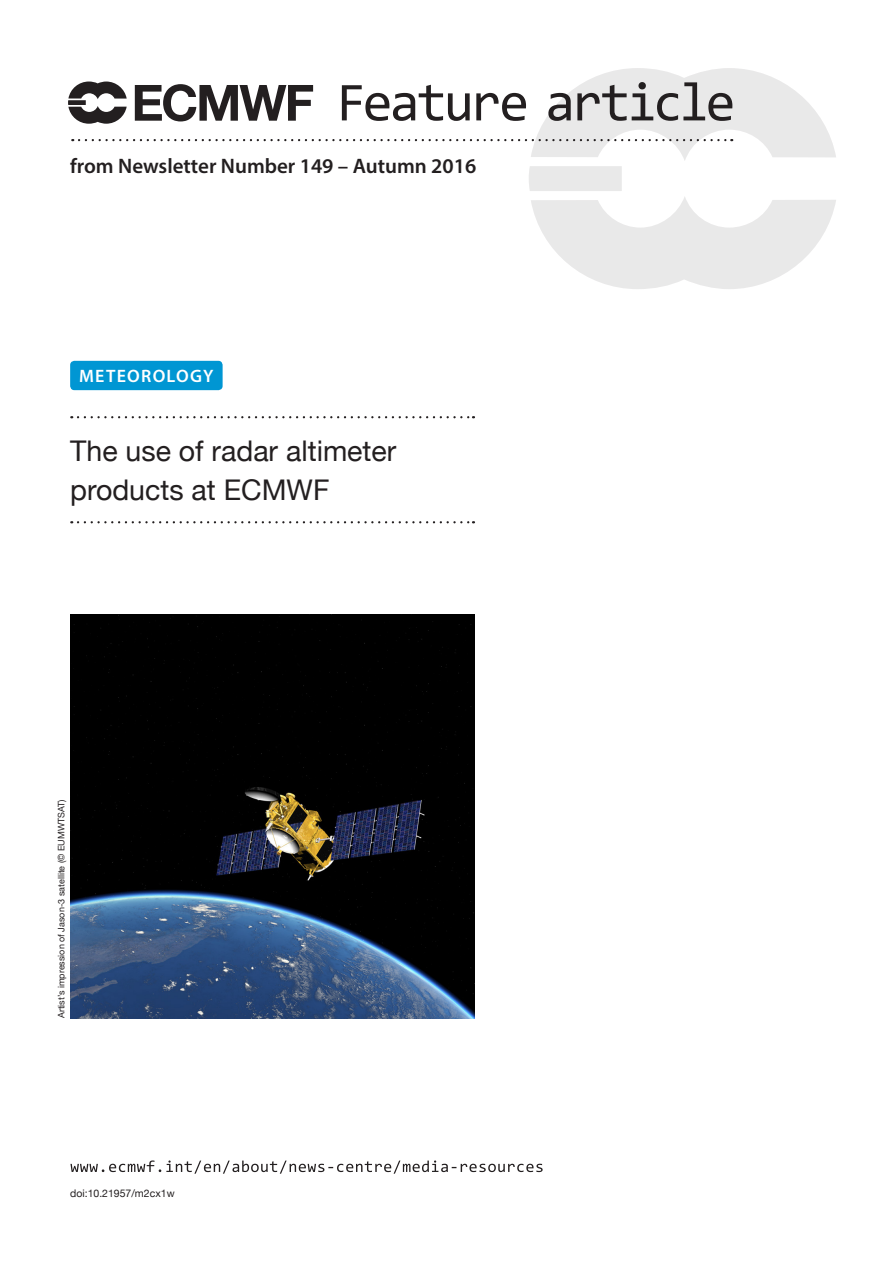
<style>
.page{position:relative;width:893px;height:1263px;background:#fff}
.page>*{position:absolute;margin:0;border:0;box-sizing:border-box;transform-origin:0 0}
.t1{font:28.5px/39px "Helvetica Neue";color:#231f20}
.t2{font:600 21px "Myriad Pro";color:#231f20}
.t3{font:600 18px "Myriad Pro";letter-spacing:.07em;color:#fff}
.t4{font:10.5px "Helvetica Neue";color:#231f20}
.t5{font:9px "Helvetica Neue";color:#231f20}
</style>
<div class="page">
<img style="left:70px;top:614px;width:404px;height:404px">
<svg style="left:68px;top:68px;width:768px;height:221px"></svg>
<svg style="left:78px;top:416px;width:396px;height:2px"></svg>
<svg style="left:78px;top:521px;width:396px;height:2px"></svg>
<div style="left:70px;top:361px;width:153px;height:29px;background:#0096d3;border-radius:4px"></div>
<svg style="left:70px;top:1160px;width:473px;height:14px"></svg>
<h2 class="t2" style="left:70px;top:153px;width:408px">from Newsletter Number 149 – Autumn 2016</h2>
<h3 class="t3" style="left:79px;top:365px;width:136px">METEOROLOGY</h3>
<h1 class="t1" style="left:70px;top:433px;width:328px">The use of radar altimeter products at ECMWF</h1>
<p class="t5" style="left:55px;top:1018px;width:220px;rotate:-90deg">Artist’s impression of Jason-3 satellite (© EUMWTSAT)</p>
<p class="t4" style="left:70px;top:1186px;width:106px">doi:10.21957/m2cx1w</p>
</div>
